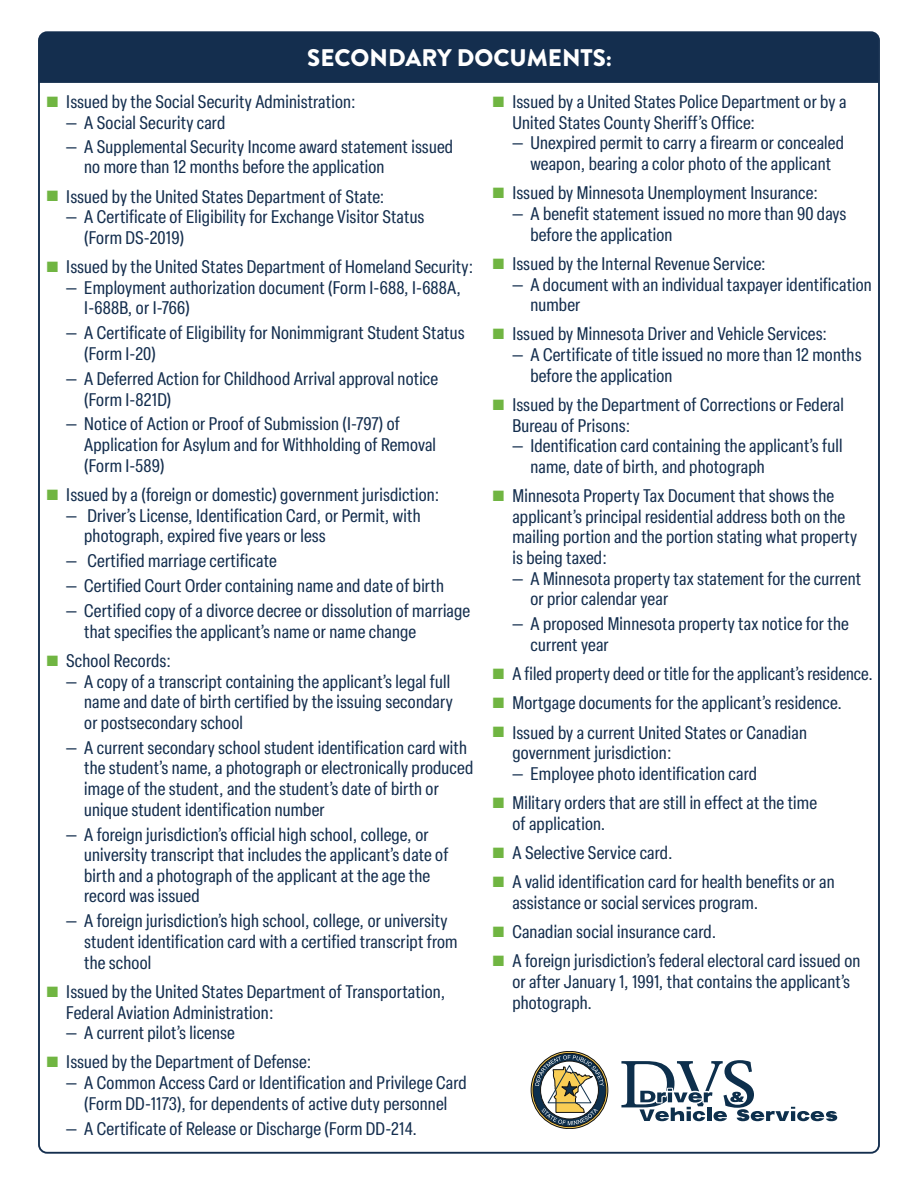
<style>
.page{position:relative;width:918px;height:1188px;background:#fff}
.page>*{position:absolute;margin:0;border:0;box-sizing:border-box;transform-origin:0 0}
.Subtitle{font:900 24px "Brandon Grotesque";color:#fff}
.Subtitle-2{font:condensed 18px/20.7px "Elza";letter-spacing:.01em;color:#142e4e;scale:1.1 1}
.Subtitle-3{font:condensed 18px "Elza";letter-spacing:.01em;color:#142e4e;scale:1.08 1}
.s1{color:#70b542}
</style>
<div class="page">
<div style="left:41px;top:34px;width:836px;height:49px;background:#142e4e"></div>
<svg style="left:621px;top:1060px;width:216px;height:61px"></svg>
<svg style="left:535px;top:1055px;width:74px;height:70px"></svg>
<p class="Subtitle" style="left:307px;top:41px;width:306px">SECONDARY DOCUMENTS:</p>
<p class="Subtitle-2" style="left:47px;top:91px;width:282px"><span class="s1">■</span> Issued by the Social Security Administration:</p>
<p class="Subtitle-2" style="left:66px;top:111px;width:146px">— A Social Security card</p>
<p class="Subtitle-2" style="left:84px;top:135px;width:337px;text-indent:-18px">— A Supplemental Security Income award statement issued no more than 12 months before the application</p>
<p class="Subtitle-2" style="left:47px;top:185px;width:309px"><span class="s1">■</span> Issued by the United States Department of State:</p>
<p class="Subtitle-2" style="left:84px;top:206px;width:311px;text-indent:-18px">— A Certificate of Eligibility for Exchange Visitor Status (Form DS-2019)</p>
<p class="Subtitle-2" style="left:47px;top:256px;width:389px"><span class="s1">■</span> Issued by the United States Department of Homeland Security:</p>
<p class="Subtitle-2" style="left:84px;top:276px;width:344px;text-indent:-18px">— Employment authorization document (Form I-688, I-688A,<br>I-688B, or I-766)</p>
<p class="Subtitle-2" style="left:84px;top:322px;width:347px;text-indent:-18px">— A Certificate of Eligibility for Nonimmigrant Student Status (Form I-20)</p>
<p class="Subtitle-2" style="left:84px;top:368px;width:323px;text-indent:-18px">— A Deferred Action for Childhood Arrival approval notice (Form I-821D)</p>
<p class="Subtitle-2" style="left:84px;top:413px;width:321px;text-indent:-18px">— Notice of Action or Proof of Submission (I-797) of<br>Application for Asylum and for Withholding of Removal (Form I-589)</p>
<p class="Subtitle-2" style="left:47px;top:484px;width:359px"><span class="s1">■</span> Issued by a (foreign or domestic) government jurisdiction:</p>
<p class="Subtitle-2" style="left:84px;top:504px;width:307px;text-indent:-18px">— Driver’s License, Identification Card, or Permit, with photograph, expired five years or less</p>
<p class="Subtitle-2" style="left:66px;top:550px;width:193px">— Certified marriage certificate</p>
<p class="Subtitle-2" style="left:66px;top:575px;width:345px">— Certified Court Order containing name and date of birth</p>
<p class="Subtitle-2" style="left:84px;top:600px;width:352px;text-indent:-18px">— Certified copy of a divorce decree or dissolution of marriage that specifies the applicant’s name or name change</p>
<p class="Subtitle-2" style="left:47px;top:650px;width:114px"><span class="s1">■</span> School Records:</p>
<p class="Subtitle-2" style="left:84px;top:670px;width:336px;text-indent:-18px">— A copy of a transcript containing the applicant’s legal full name and date of birth certified by the issuing secondary or postsecondary school</p>
<p class="Subtitle-2" style="left:84px;top:736px;width:355px;text-indent:-18px">— A current secondary school student identification card with the student’s name, a photograph or electronically produced image of the student, and the student’s date of birth or unique student identification number</p>
<p class="Subtitle-2" style="left:84px;top:823px;width:333px;text-indent:-18px">— A foreign jurisdiction’s official high school, college, or university transcript that includes the applicant’s date of birth and a photograph of the applicant at the age the record was issued</p>
<p class="Subtitle-2" style="left:84px;top:910px;width:341px;text-indent:-18px">— A foreign jurisdiction’s high school, college, or university student identification card with a certified transcript from the school</p>
<p class="Subtitle-2" style="left:66px;top:981px;width:346px;text-indent:-20px"><span class="s1">■</span> Issued by the United States Department of Transportation,<br>Federal Aviation Administration:</p>
<p class="Subtitle-2" style="left:66px;top:1022px;width:155px">— A current pilot’s license</p>
<p class="Subtitle-2" style="left:47px;top:1051px;width:242px"><span class="s1">■</span> Issued by the Department of Defense:</p>
<p class="Subtitle-2" style="left:66px;top:1072px;width:366px;text-align:center">— A Common Access Card or Identification and Privilege Card (Form DD-1173), for dependents of active duty personnel</p>
<p class="Subtitle-2" style="left:66px;top:1117px;width:320px">— A Certificate of Release or Discharge (Form DD-214.</p>
<p class="Subtitle-2" style="left:512px;top:91px;width:305px;text-indent:-20px"><span class="s1">■</span> Issued by a United States Police Department or by a<br>United States County Sheriff’s Office:</p>
<p class="Subtitle-2" style="left:512px;top:132px;width:303px;text-align:center">— Unexpired permit to carry a firearm or concealed weapon, bearing a color photo of the applicant</p>
<p class="Subtitle-2" style="left:493px;top:182px;width:297px"><span class="s1">■</span> Issued by Minnesota Unemployment Insurance:</p>
<p class="Subtitle-2" style="left:530px;top:203px;width:289px;text-indent:-18px">— A benefit statement issued no more than 90 days before the application</p>
<p class="Subtitle-2" style="left:493px;top:253px;width:250px"><span class="s1">■</span> Issued by the Internal Revenue Service:</p>
<p class="Subtitle-2" style="left:530px;top:273px;width:312px;text-indent:-18px">— A document with an individual taxpayer identification number</p>
<p class="Subtitle-2" style="left:493px;top:323px;width:305px"><span class="s1">■</span> Issued by Minnesota Driver and Vehicle Services:</p>
<p class="Subtitle-2" style="left:530px;top:344px;width:303px;text-indent:-18px">— A Certificate of title issued no more than 12 months before the application</p>
<p class="Subtitle-2" style="left:512px;top:394px;width:303px;text-indent:-20px"><span class="s1">■</span> Issued by the Department of Corrections or Federal<br>Bureau of Prisons:</p>
<p class="Subtitle-2" style="left:530px;top:435px;width:285px;text-indent:-18px">— Identification card containing the applicant’s full name, date of birth, and photograph</p>
<p class="Subtitle-2" style="left:512px;top:485px;width:315px;text-indent:-20px"><span class="s1">■</span> Minnesota Property Tax Document that shows the applicant’s principal residential address both on the mailing portion and the portion stating what property is being taxed:</p>
<p class="Subtitle-2" style="left:530px;top:567px;width:302px;text-indent:-18px">— A Minnesota property tax statement for the current or prior calendar year</p>
<p class="Subtitle-2" style="left:530px;top:613px;width:291px;text-indent:-18px">— A proposed Minnesota property tax notice for the current year</p>
<p class="Subtitle-3" style="left:493px;top:662px;width:353px"><span class="s1">■</span> A filed property deed or title for the applicant’s residence.</p>
<p class="Subtitle-2" style="left:493px;top:692px;width:319px"><span class="s1">■</span> Mortgage documents for the applicant’s residence.</p>
<p class="Subtitle-2" style="left:512px;top:721px;width:269px;text-indent:-20px"><span class="s1">■</span> Issued by a current United States or Canadian government jurisdiction:</p>
<p class="Subtitle-2" style="left:512px;top:762px;width:224px">— Employee photo identification card</p>
<p class="Subtitle-2" style="left:512px;top:792px;width:278px;text-indent:-20px"><span class="s1">■</span> Military orders that are still in effect at the time of application.</p>
<p class="Subtitle-2" style="left:493px;top:842px;width:165px"><span class="s1">■</span> A Selective Service card.</p>
<p class="Subtitle-2" style="left:512px;top:871px;width:294px;text-indent:-20px"><span class="s1">■</span> A valid identification card for health benefits or an assistance or social services program.</p>
<p class="Subtitle-2" style="left:493px;top:921px;width:205px"><span class="s1">■</span> Canadian social insurance card.</p>
<p class="Subtitle-2" style="left:512px;top:950px;width:318px;text-indent:-20px"><span class="s1">■</span> A foreign jurisdiction’s federal electoral card issued on or after January 1, 1991, that contains the applicant’s photograph.</p>
</div>
